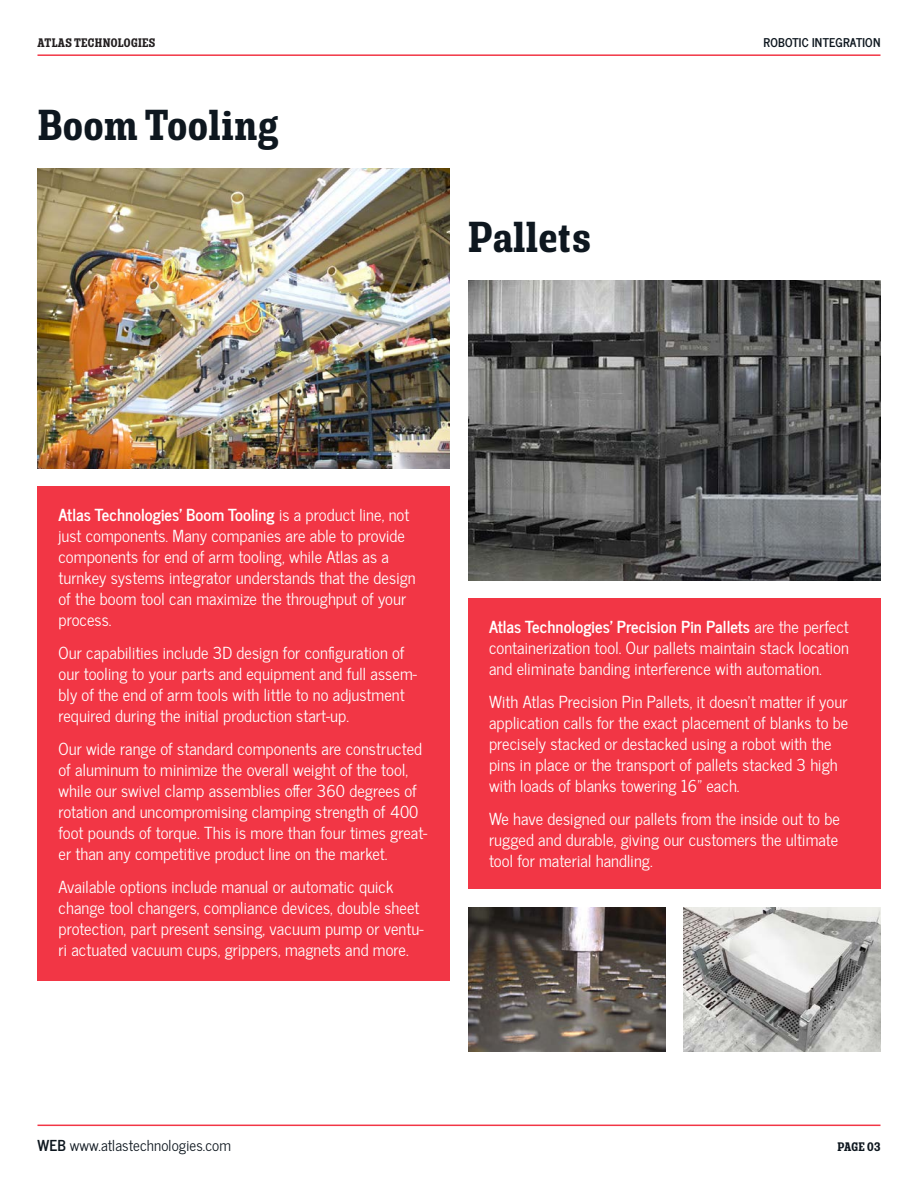
<style>
.page{position:relative;width:918px;height:1188px;background:#fff}
.page>*{position:absolute;margin:0;border:0;box-sizing:border-box;transform-origin:0 0}
.Large_Title{font:700 42px "Rude Slab Condensed";letter-spacing:.02em;color:#0e171f}
.Main_Body_Paragraph{font:16.5px/21px "News Cycle";letter-spacing:.005em;color:#fff}
.t1{font:15px "News Cycle";letter-spacing:.005em;color:#0e171f}
.Folios{font:700 12px "News Cycle";letter-spacing:.02em;color:#0e171f}
.t2{font:700 12px "Rude Slab Condensed";letter-spacing:.03em;color:#231f20}
.t3{font:700 12px "Rude Slab Condensed";letter-spacing:.015em;color:#0e171f}
.s1{font-weight:700}
</style>
<div class="page">
<div style="left:38px;top:486px;width:412px;height:495px;background:#f23645"></div>
<img style="left:38px;top:168px;width:412px;height:300px">
<hr style="left:38px;top:1125px;width:842px;height:1px;background:#f23645">
<hr style="left:38px;top:54px;width:842px;height:2px;background:#f23645">
<div style="left:468px;top:598px;width:412px;height:291px;background:#f23645"></div>
<img style="left:468px;top:907px;width:197px;height:144px">
<img style="left:683px;top:907px;width:197px;height:144px">
<img style="left:468px;top:280px;width:412px;height:300px">
<p class="t2" style="left:38px;top:35px;width:119px">ATLAS TECHNOLOGIES</p>
<p class="Folios" style="left:764px;top:31px;width:118px">ROBOTIC INTEGRATION</p>
<p class="Large_Title" style="left:38px;top:98px;width:242px">Boom Tooling</p>
<p class="Large_Title" style="left:468px;top:210px;width:124px">Pallets</p>
<p class="Main_Body_Paragraph" style="left:58px;top:503px;width:359px"><span class="s1">Atlas Technologies’ Boom Tooling</span> is a product line, not just components. Many companies are able to provide components for end of arm tooling, while Atlas as a turnkey systems integrator understands that the design of the boom tool can maximize the throughput of your process.</p>
<p class="Main_Body_Paragraph" style="left:58px;top:641px;width:360px">Our capabilities include 3D design for configuration of our tooling to your parts and equipment and full assem&shy;bly of the end of arm tools with little to no adjustment required during the initial production start-up.</p>
<p class="Main_Body_Paragraph" style="left:58px;top:737px;width:370px">Our wide range of standard components are constructed of aluminum to minimize the overall weight of the tool, while our swivel clamp assemblies offer 360 degrees of rotation and uncompromising clamping strength of 400 foot pounds of torque. This is more than four times great&shy;er than any competitive product line on the market.</p>
<p class="Main_Body_Paragraph" style="left:58px;top:875px;width:366px">Available options include manual or automatic quick change tool changers, compliance devices, double sheet protection, part present sensing, vacuum pump or ventu&shy;ri actuated vacuum cups, grippers, magnets and more.</p>
<p class="Main_Body_Paragraph" style="left:489px;top:615px;width:362px;text-align:justify"><span class="s1">Atlas Technologies’ Precision Pin Pallets</span> are the perfect containerization tool. Our pallets maintain stack location and eliminate banding interference with automation.</p>
<p class="Main_Body_Paragraph" style="left:489px;top:690px;width:361px">With Atlas Precision Pin Pallets, it doesn’t matter if your application calls for the exact placement of blanks to be precisely stacked or destacked using a robot with the pins in place or the transport of pallets stacked 3 high with loads of blanks towering 16” each.</p>
<p class="Main_Body_Paragraph" style="left:489px;top:807px;width:352px;text-align:justify">We have designed our pallets from the inside out to be rugged and durable, giving our customers the ultimate tool for material handling.</p>
<p class="t1" style="left:38px;top:1132px;width:195px"><span class="s1">WEB</span> www.atlastechnologies.com</p>
<p class="t3" style="left:837px;top:1139px;width:45px">PAGE 03</p>
</div>
